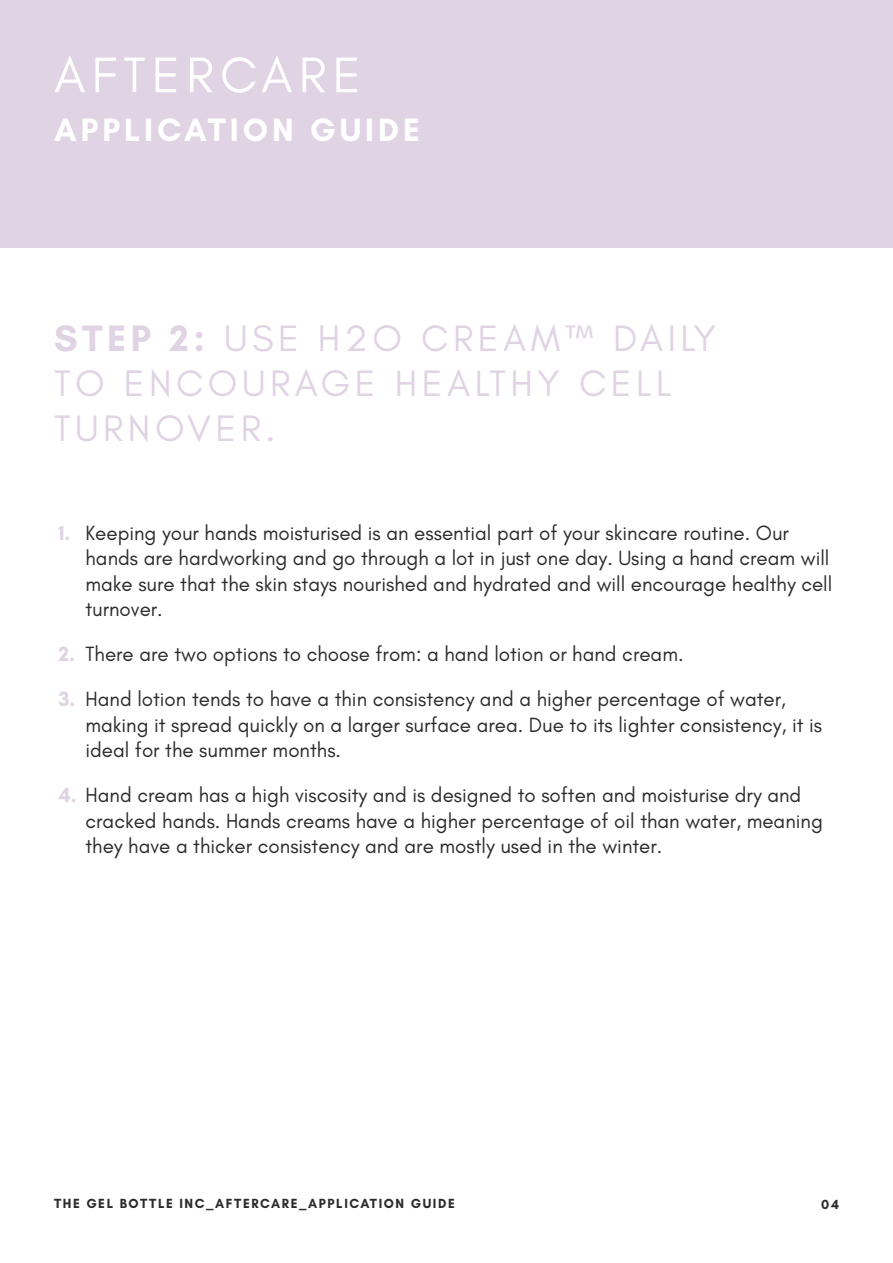
<style>
.page{position:relative;width:893px;height:1263px;background:#fff}
.page>*{position:absolute;margin:0;border:0;box-sizing:border-box;transform-origin:0 0}
.t1{font:51px "Glacial Indifference";letter-spacing:.12em;color:#fff}
.t2{font:37.5px/45px "Glacial Indifference";letter-spacing:.12em;color:#e0d3e4}
.t3{font:700 33px "Glacial Indifference";letter-spacing:.12em;color:#fff}
.t4{font:21px/25.5px "Glacial Indifference";color:#2b2b2b}
.t5{font:700 13.5px "Glacial Indifference";letter-spacing:.12em;color:#2b2b2b}
.s1{font-weight:700}
.s2{font-weight:700;color:#e0d3e4}
</style>
<div class="page">
<div style="left:0;top:0;width:893px;height:248px;background:#e0d3e4"></div>
<p class="t1" style="left:54px;top:47px;width:308px">AFTERCARE</p>
<p class="t3" style="left:54px;top:109px;width:367px">APPLICATION GUIDE</p>
<p class="t2" style="left:54px;top:316px;width:664px"><span class="s1">STEP 2:</span> USE H2O CREAM™ DAILY<br>TO ENCOURAGE HEALTHY CELL<br>TURNOVER.</p>
<p class="t4" style="left:86px;top:520px;width:748px;text-indent:-27px"><span class="s2">1.</span> Keeping your hands moisturised is an essential part of your skincare routine. Our hands are hardworking and go through a lot in just one day. Using a hand cream will make sure that the skin stays nourished and hydrated and will encourage healthy cell turnover.</p>
<p class="t4" style="left:58px;top:642px;width:626px"><span class="s2">2.</span> There are two options to choose from: a hand lotion or hand cream.</p>
<p class="t4" style="left:86px;top:687px;width:738px;text-indent:-27px"><span class="s2">3.</span> Hand lotion tends to have a thin consistency and a higher percentage of water, making it spread quickly on a larger surface area. Due to its lighter consistency, it is ideal for the summer months.</p>
<p class="t4" style="left:86px;top:783px;width:739px;text-indent:-27px"><span class="s2">4.</span> Hand cream has a high viscosity and is designed to soften and moisturise dry and cracked hands. Hands creams have a higher percentage of oil than water, meaning they have a thicker consistency and are mostly used in the winter.</p>
<p class="t5" style="left:54px;top:1194px;width:402px">THE GEL BOTTLE INC_AFTERCARE_APPLICATION GUIDE</p>
<p class="t5" style="left:821px;top:1196px;width:19px">04</p>
</div>
